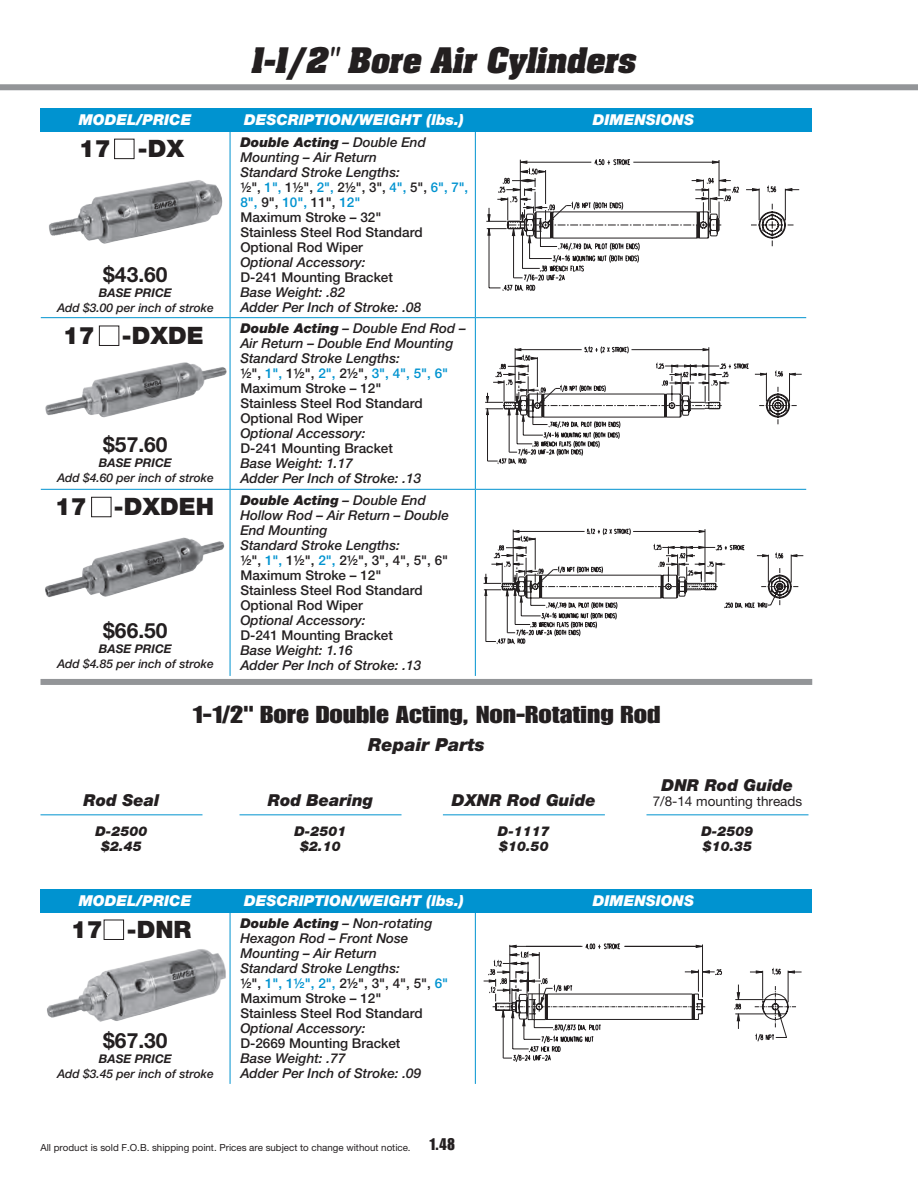
<style>
.page{position:relative;width:918px;height:1188px;background:#fff}
.page>*{position:absolute;margin:0;border:0;box-sizing:border-box;transform-origin:0 0}
.t1{font:italic 700 30px "Aachen Std";color:#231f20}
.t2{font:24px "Impact LT Std";color:#231f20;scale:1.2 1}
.t3{font:900 24px "Helvetica Neue LT Std";color:#231f20}
.t4{font:700 21px "Helvetica Neue LT Std";color:#231f20}
.t5{font:italic 900 18px "Helvetica Neue LT Std";color:#231f20}
.t6{font:italic 900 16.5px "Helvetica Neue LT Std";color:#231f20}
.t7{font:16.5px "Impact LT Std";color:#231f20}
.t8{font:italic 900 15px "Helvetica Neue LT Std";color:#fff}
.t9{font:italic 500 13.5px/15px "Helvetica Neue LT Std";color:#231f20}
.t10{font:italic 900 13.5px/15px "Helvetica Neue LT Std";color:#231f20;text-align:center}
.t11{font:13.5px "Helvetica Neue LT Std";color:#231f20}
.t12{font:italic 500 12px/15px "Helvetica Neue LT Std";color:#231f20;text-align:center}
.t13{font:9.75px "Helvetica Neue LT Std";color:#231f20}
.s1{font-weight:900}
.s2{font-style:normal}
.s3{font-style:normal;color:#0093d0}
.s4{font-weight:700}
</style>
<div class="page">
<div style="left:0;top:84px;width:918px;height:6px;background:#939598"></div>
<div style="left:40px;top:109px;width:772px;height:23px;background:#0093d0"></div>
<hr style="left:230px;top:131px;width:1px;height:186px;background:#0093d0">
<hr style="left:475px;top:131px;width:1px;height:186px;background:#0093d0">
<hr style="left:41px;top:317px;width:189px;height:1px;background:#0093d0">
<hr style="left:230px;top:318px;width:1px;height:171px;background:#0093d0">
<hr style="left:230px;top:317px;width:245px;height:1px;background:#0093d0">
<hr style="left:475px;top:318px;width:1px;height:171px;background:#0093d0">
<hr style="left:475px;top:317px;width:331px;height:1px;background:#0093d0">
<hr style="left:41px;top:489px;width:189px;height:1px;background:#0093d0">
<hr style="left:230px;top:490px;width:1px;height:186px;background:#0093d0">
<hr style="left:230px;top:489px;width:245px;height:1px;background:#0093d0">
<hr style="left:475px;top:490px;width:1px;height:186px;background:#0093d0">
<hr style="left:475px;top:489px;width:331px;height:1px;background:#0093d0">
<div style="left:114px;top:139px;width:20px;height:20px;border:1px solid #231f20"></div>
<div style="left:99px;top:326px;width:20px;height:20px;border:1px solid #231f20"></div>
<div style="left:91px;top:497px;width:20px;height:20px;border:1px solid #231f20"></div>
<div style="left:40px;top:679px;width:772px;height:6px;background:#939598"></div>
<div style="left:40px;top:889px;width:772px;height:24px;background:#0093d0"></div>
<hr style="left:230px;top:913px;width:1px;height:171px;background:#0093d0">
<hr style="left:475px;top:913px;width:1px;height:171px;background:#0093d0">
<div style="left:104px;top:920px;width:20px;height:20px;border:1px solid #231f20"></div>
<hr style="left:40px;top:814px;width:162px;height:1px;background:#0093d0">
<hr style="left:240px;top:814px;width:162px;height:1px;background:#0093d0">
<hr style="left:443px;top:814px;width:162px;height:1px;background:#0093d0">
<hr style="left:646px;top:814px;width:162px;height:1px;background:#0093d0">
<img style="left:49px;top:180px;width:174px;height:64px">
<img style="left:45px;top:362px;width:182px;height:56px">
<img style="left:45px;top:537px;width:180px;height:61px">
<img style="left:47px;top:949px;width:179px;height:73px">
<svg style="left:486px;top:159px;width:313px;height:132px"></svg>
<svg style="left:485px;top:346px;width:317px;height:118px"></svg>
<svg style="left:484px;top:528px;width:319px;height:117px"></svg>
<svg style="left:484px;top:944px;width:318px;height:118px"></svg>
<p class="t1" style="left:249px;top:39px;width:395px">1-1/2" Bore Air Cylinders</p>
<p class="t8" style="left:79px;top:111px;width:114px">MODEL/PRICE</p>
<p class="t8" style="left:244px;top:111px;width:221px">DESCRIPTION/WEIGHT (lbs.)</p>
<p class="t8" style="left:593px;top:111px;width:103px">DIMENSIONS</p>
<p class="t3" style="left:79px;top:134px;width:107px">17 -DX</p>
<p class="t9" style="left:240px;top:134px;width:229px"><span class="s1">Double Acting</span> – Double End<br>Mounting – Air Return<br>Standard Stroke Lengths:<br><span class="s2">½",</span> <span class="s3">1",</span> <span class="s2">1½",</span> <span class="s3">2",</span> <span class="s2">2½", 3",</span> <span class="s3">4",</span> <span class="s2">5",</span> <span class="s3">6", 7",<br>8",</span> <span class="s2">9",</span> <span class="s3">10",</span> <span class="s2">11",</span> <span class="s3">12"<br></span><span class="s2">Maximum Stroke – 32"<br>Stainless Steel Rod Standard<br>Optional Rod Wiper<br></span>Optional Accessory:<br><span class="s2">D-241 Mounting Bracket<br></span>Base Weight: .82<br>Adder Per Inch of Stroke: .08</p>
<p class="t4" style="left:103px;top:261px;width:66px">$43.60</p>
<p class="t12" style="left:57px;top:285px;width:158px"><span class="s4">BASE PRICE<br></span>Add $3.00 per inch of stroke</p>
<p class="t3" style="left:63px;top:321px;width:142px">17 -DXDE</p>
<p class="t4" style="left:103px;top:431px;width:66px">$57.60</p>
<p class="t12" style="left:57px;top:455px;width:158px"><span class="s4">BASE PRICE<br></span>Add $4.60 per inch of stroke</p>
<p class="t3" style="left:55px;top:493px;width:161px">17 -DXDEH</p>
<p class="t4" style="left:103px;top:618px;width:66px">$66.50</p>
<p class="t12" style="left:57px;top:642px;width:158px"><span class="s4">BASE PRICE<br></span>Add $4.85 per inch of stroke</p>
<p class="t9" style="left:240px;top:321px;width:227px"><span class="s1">Double Acting</span> – Double End Rod –<br>Air Return – Double End Mounting<br>Standard Stroke Lengths:<br><span class="s2">½",</span> <span class="s3">1",</span> <span class="s2">1½",</span> <span class="s3">2",</span> <span class="s2">2½",</span> <span class="s3">3", 4", 5", 6"<br></span><span class="s2">Maximum Stroke – 12"<br>Stainless Steel Rod Standard<br>Optional Rod Wiper<br></span>Optional Accessory:<br><span class="s2">D-241 Mounting Bracket<br></span>Base Weight: 1.17<br>Adder Per Inch of Stroke: .13</p>
<p class="t9" style="left:240px;top:493px;width:210px"><span class="s1">Double Acting</span> – Double End<br>Hollow Rod – Air Return – Double<br>End Mounting<br>Standard Stroke Lengths:<br><span class="s2">½",</span> <span class="s3">1",</span> <span class="s2">1½",</span> <span class="s3">2",</span> <span class="s2">2½", 3", 4", 5", 6"<br>Maximum Stroke – 12"<br>Stainless Steel Rod Standard<br>Optional Rod Wiper<br></span>Optional Accessory:<br><span class="s2">D-241 Mounting Bracket<br></span>Base Weight: 1.16<br>Adder Per Inch of Stroke: .13</p>
<p class="t6" style="left:84px;top:790px;width:77px">Rod Seal</p>
<p class="t10" style="left:95px;top:823px;width:54px">D-2500 $2.45</p>
<p class="t2" style="left:192px;top:701px;width:392px">1-1/2" Bore Double Acting, Non-Rotating Rod</p>
<p class="t5" style="left:368px;top:733px;width:118px">Repair Parts</p>
<p class="t6" style="left:268px;top:790px;width:107px">Rod Bearing</p>
<p class="t10" style="left:294px;top:823px;width:54px">D-2501 $2.10</p>
<p class="t6" style="left:452px;top:790px;width:145px">DXNR Rod Guide</p>
<p class="t10" style="left:498px;top:823px;width:54px;text-align:left">D-1117 $10.50</p>
<p class="t6" style="left:662px;top:775px;width:133px">DNR Rod Guide</p>
<p class="t11" style="left:653px;top:793px;width:151px">7/8-14 mounting threads</p>
<p class="t10" style="left:701px;top:823px;width:54px;text-align:left">D-2509 $10.35</p>
<p class="t8" style="left:79px;top:892px;width:114px">MODEL/PRICE</p>
<p class="t8" style="left:244px;top:892px;width:221px">DESCRIPTION/WEIGHT (lbs.)</p>
<p class="t8" style="left:593px;top:892px;width:103px">DIMENSIONS</p>
<p class="t3" style="left:71px;top:916px;width:122px">17 -DNR</p>
<p class="t9" style="left:240px;top:915px;width:209px"><span class="s1">Double Acting</span> – Non-rotating<br>Hexagon Rod – Front Nose<br>Mounting – Air Return<br>Standard Stroke Lengths:<br><span class="s2">½",</span> <span class="s3">1", 1½", 2",</span> <span class="s2">2½", 3", 4", 5",</span> <span class="s3">6"<br></span><span class="s2">Maximum Stroke – 12"<br>Stainless Steel Rod Standard<br></span>Optional Accessory:<br><span class="s2">D-2669 Mounting Bracket<br></span>Base Weight: .77<br>Adder Per Inch of Stroke: .09</p>
<p class="t4" style="left:103px;top:1027px;width:66px">$67.30</p>
<p class="t12" style="left:57px;top:1051px;width:158px"><span class="s4">BASE PRICE<br></span>Add $3.45 per inch of stroke</p>
<p class="t13" style="left:40px;top:1142px;width:372px">All product is sold F.O.B. shipping point. Prices are subject to change without notice.</p>
<p class="t7" style="left:429px;top:1134px;width:27px">1.48</p>
</div>
